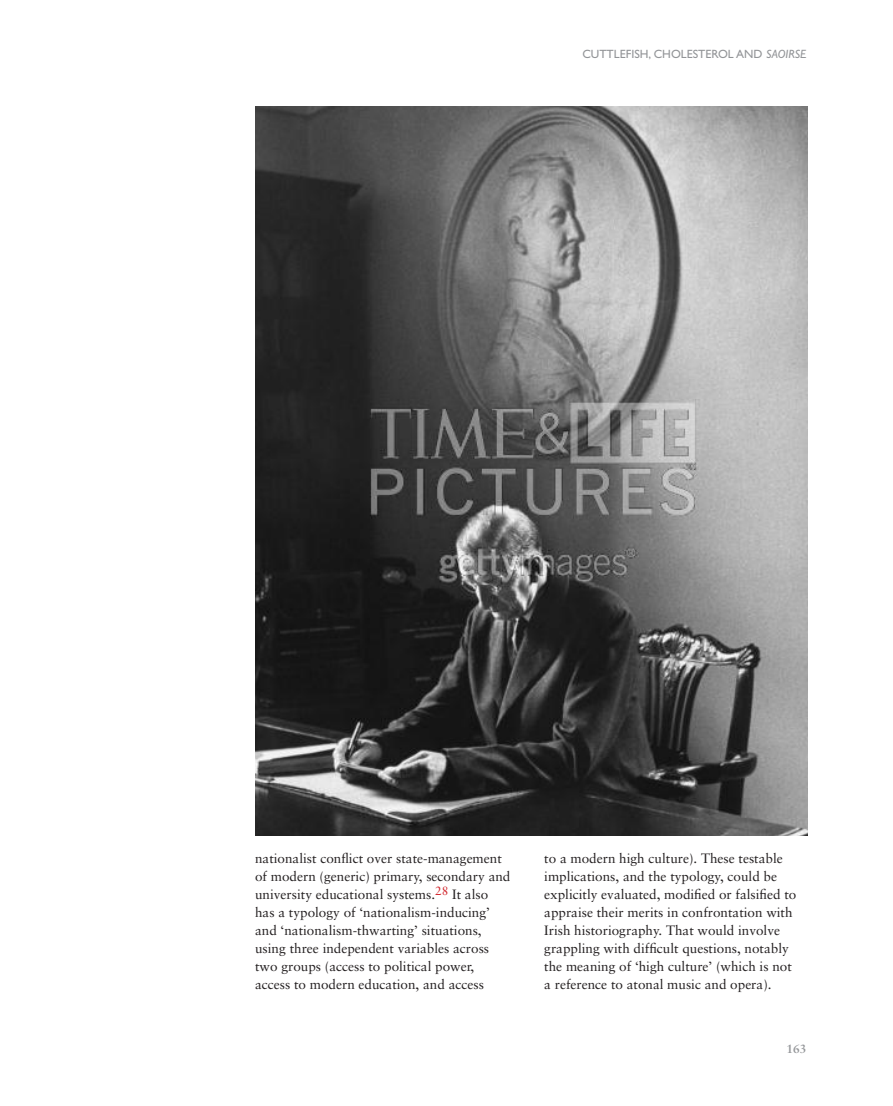
<style>
.page{position:relative;width:893px;height:1106px;background:#fff}
.page>*{position:absolute;margin:0;border:0;box-sizing:border-box;transform-origin:0 0}
.t1{font:13.5px/18px "Sabon";color:#231f20}
.t2{font:12px "Gill Sans";color:#939598}
.t3{font:700 12px "Sabon";color:#939598}
.s1{font-style:italic}
</style>
<div class="page">
<img style="left:255px;top:106px;width:553px;height:730px">
<p class="t2" style="left:582px;top:47px;width:226px">CUTTLEFISH, CHOLESTEROL AND <span class="s1">SAOIRSE</span></p>
<p class="t1" style="left:255px;top:849px;width:257px">nationalist conflict over state-management of modern (generic) primary, secondary and university educational systems.<sup>28</sup> It also has a typology of ‘nationalism-inducing’ and ‘nationalism-thwarting’ situations, using three independent variables across two groups (access to political power, access to modern education, and access</p>
<p class="t1" style="left:544px;top:849px;width:254px">to a modern high culture). These testable implications, and the typology, could be explicitly evaluated, modified or falsified to appraise their merits in confrontation with Irish historiography. That would involve grappling with difficult questions, notably the meaning of ‘high culture’ (which is not a reference to atonal music and opera).</p>
<p class="t3" style="left:786px;top:1041px;width:14px">163</p>
</div>
